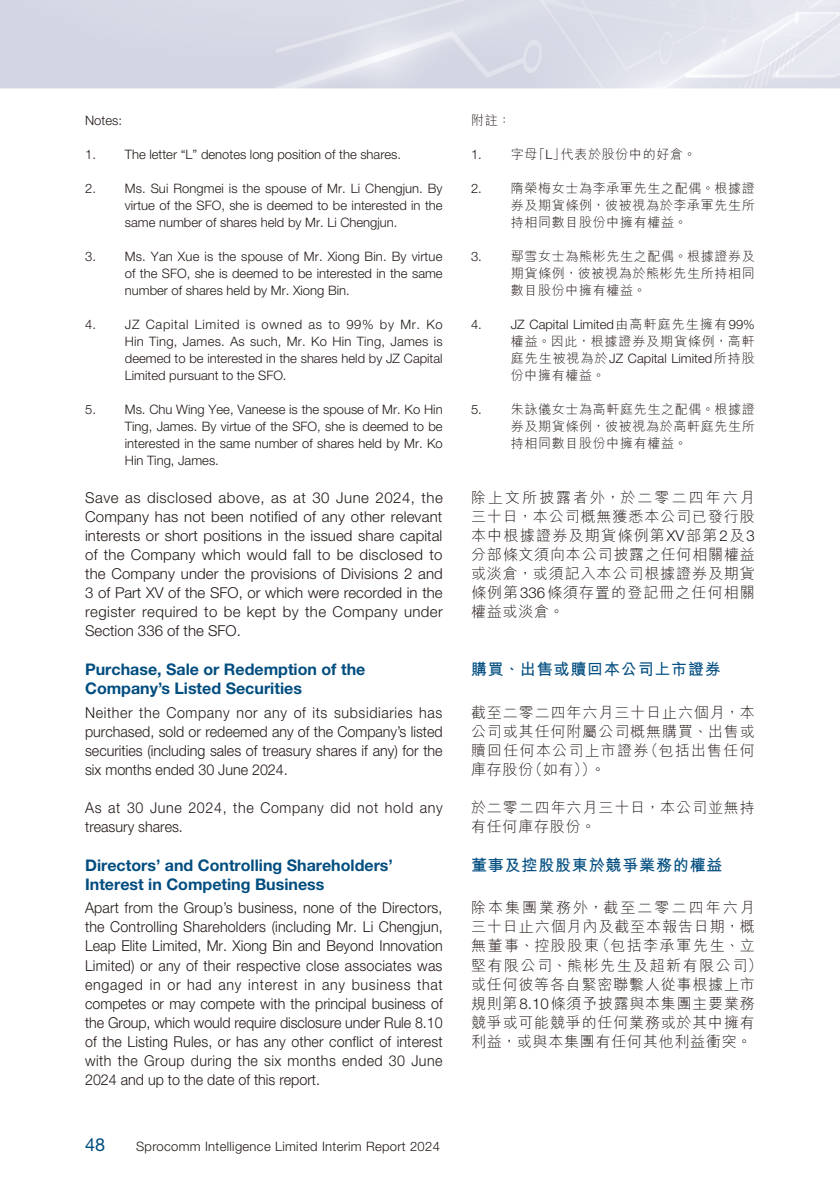
<style>
.page{position:relative;width:840px;height:1191px;background:#fff}
.page>*{position:absolute;margin:0;border:0;box-sizing:border-box;transform-origin:0 0}
.t1{font:18px "Helvetica Neue LT Std";color:#004d80}
.t2{font:700 16px/19px "Helvetica Neue LT Std";color:#004d80}
.t3{font:700 16px "M Hei HK";letter-spacing:.05em;color:#004d80}
.t4{font:300 15px/19px "Helvetica Neue LT Std";color:#231916;text-align:justify;scale:.95 1}
.t5{font:300 15px/19px "M Hei HK";letter-spacing:.06em;color:#231916;text-align:justify}
.t6{font:300 15px/19px "Helvetica Neue LT Std";color:#231916;text-align:justify}
.t7{font:300 15px/19px "Helvetica Neue LT Std";letter-spacing:.045em;color:#231916;scale:.95 1}
.t8{font:300 13px/17px "Helvetica Neue LT Std";color:#231916;text-align:justify}
.t9{font:300 13px/17px "M Hei HK";letter-spacing:.05em;color:#231916;text-align:justify}
.t10{font:300 13px "Helvetica Neue LT Std";letter-spacing:.025em;color:#231916}
.t11{font:300 13px "M Hei HK";letter-spacing:.07em;color:#231916}
.s1{font-family:"Helvetica Neue LT Std"}
.s2{font-family:"M Hei HK"}
</style>
<div class="page">
<p class="t8" style="left:85px;top:112px;width:38px">Notes:</p>
<p class="t8" style="left:85px;top:146px;width:317px">1. The letter “L” denotes long position of the shares.</p>
<p class="t8" style="left:125px;top:180px;width:319px;text-indent:-40px">2. Ms. Sui Rongmei is the spouse of Mr. Li Chengjun. By virtue of the SFO, she is deemed to be interested in the same number of shares held by Mr. Li Chengjun.</p>
<p class="t8" style="left:125px;top:248px;width:319px;text-indent:-40px">3. Ms. Yan Xue is the spouse of Mr. Xiong Bin. By virtue of the SFO, she is deemed to be interested in the same number of shares held by Mr. Xiong Bin.</p>
<p class="t8" style="left:125px;top:316px;width:319px;text-indent:-40px">4. JZ Capital Limited is owned as to 99% by Mr. Ko Hin Ting, James. As such, Mr. Ko Hin Ting, James is deemed to be interested in the shares held by JZ Capital Limited pursuant to the SFO.</p>
<p class="t8" style="left:125px;top:401px;width:319px;text-indent:-40px">5. Ms. Chu Wing Yee, Vaneese is the spouse of Mr. Ko Hin Ting, James. By virtue of the SFO, she is deemed to be interested in the same number of shares held by Mr. Ko Hin Ting, James.</p>
<p class="t6" style="left:85px;top:488px;width:359px">Save as disclosed above, as at 30 June 2024, the Company has not been notified of any other relevant interests or short positions in the issued share capital of the Company which would fall to be disclosed to the Company under the provisions of Divisions 2 and 3 of Part XV of the SFO, or which were recorded in the register required to be kept by the Company under Section 336 of the SFO.</p>
<p class="t2" style="left:85px;top:659px;width:281px">Purchase, Sale or Redemption of the<br>Company’s Listed Securities</p>
<p class="t4" style="left:85px;top:702px;width:377px">Neither the Company nor any of its subsidiaries has purchased, sold or redeemed any of the Company’s listed securities (including sales of treasury shares if any) for the six months ended 30 June 2024.</p>
<p class="t7" style="left:85px;top:797px;width:378px">As at 30 June 2024, the Company did not hold any treasury shares.</p>
<p class="t2" style="left:85px;top:855px;width:309px">Directors’ and Controlling Shareholders’<br>Interest in Competing Business</p>
<p class="t4" style="left:85px;top:898px;width:378px">Apart from the Group’s business, none of the Directors, the Controlling Shareholders (including Mr. Li Chengjun, Leap Elite Limited, Mr. Xiong Bin and Beyond Innovation Limited) or any of their respective close associates was engaged in or had any interest in any business that competes or may compete with the principal business of the Group, which would require disclosure under Rule 8.10 of the Listing Rules, or has any other conflict of interest with the Group during the six months ended 30 June 2024 and up to the date of this report.</p>
<h1 class="t1" style="left:85px;top:1134px;width:22px">48</h1>
<p class="t10" style="left:136px;top:1138px;width:305px">Sprocomm Intelligence Limited Interim Report 2024</p>
<p class="t9" style="left:471px;top:112px;width:41px">附註：</p>
<p class="t9" style="left:471px;top:146px;width:226px"><span class="s1">1.</span> 字母「<span class="s1">L</span>」代表於股份中的好倉。</p>
<p class="t9" style="left:510px;top:180px;width:245px;text-indent:-40px"><span class="s1">2.</span> 隋榮梅女士為李承軍先生之配偶。根據證券及期貨條例，彼被視為於李承軍先生所持相同數目股份中擁有權益。</p>
<p class="t9" style="left:510px;top:248px;width:245px;text-indent:-40px"><span class="s1">3.</span> 鄢雪女士為熊彬先生之配偶。根據證券及期貨條例，彼被視為於熊彬先生所持相同數目股份中擁有權益。</p>
<p class="t8" style="left:471px;top:316px;width:285px">4. JZ Capital Limited<span class="s2">由高軒庭先生擁有</span>99%</p>
<p class="t11" style="left:510px;top:335px;width:245px">權益。因此，根據證券及期貨條例，高軒</p>
<p class="t8" style="left:510px;top:350px;width:245px"><span class="s2">庭先生被視為於</span>JZ Capital Limited<span class="s2">所持股</span></p>
<p class="t9" style="left:510px;top:367px;width:96px">份中擁有權益。</p>
<p class="t9" style="left:510px;top:401px;width:245px;text-indent:-40px"><span class="s1">5.</span> 朱詠儀女士為高軒庭先生之配偶。根據證券及期貨條例，彼被視為於高軒庭先生所持相同數目股份中擁有權益。</p>
<p class="t5" style="left:471px;top:488px;width:285px">除上文所披露者外，於二零二四年六月三十日，本公司概無獲悉本公司已發行股本中根據證券及期貨條例第<span class="s1">XV</span>部第<span class="s1">2</span>及<span class="s1">3</span>分部條文須向本公司披露之任何相關權益或淡倉，或須記入本公司根據證券及期貨條例第<span class="s1">336</span>條須存置的登記冊之任何相關權益或淡倉。</p>
<p class="t3" style="left:471px;top:657px;width:251px">購買、出售或贖回本公司上市證券</p>
<p class="t5" style="left:471px;top:702px;width:285px">截至二零二四年六月三十日止六個月，本公司或其任何附屬公司概無購買、出售或贖回任何本公司上市證券（包括出售任何庫存股份（如有））。</p>
<p class="t5" style="left:471px;top:797px;width:285px">於二零二四年六月三十日，本公司並無持有任何庫存股份。</p>
<p class="t3" style="left:471px;top:853px;width:253px">董事及控股股東於競爭業務的權益</p>
<p class="t5" style="left:471px;top:898px;width:293px;text-align:left">除本集團業務外，截至二零二四年六月三十日止六個月內及截至本報告日期，概無董事、控股股東（包括李承軍先生、立堅有限公司、熊彬先生及超新有限公司）或任何彼等各自緊密聯繫人從事根據上市規則第<span class="s1">8.10</span>條須予披露與本集團主要業務競爭或可能競爭的任何業務或於其中擁有利益，或與本集團有任何其他利益衝突。</p>
</div>
